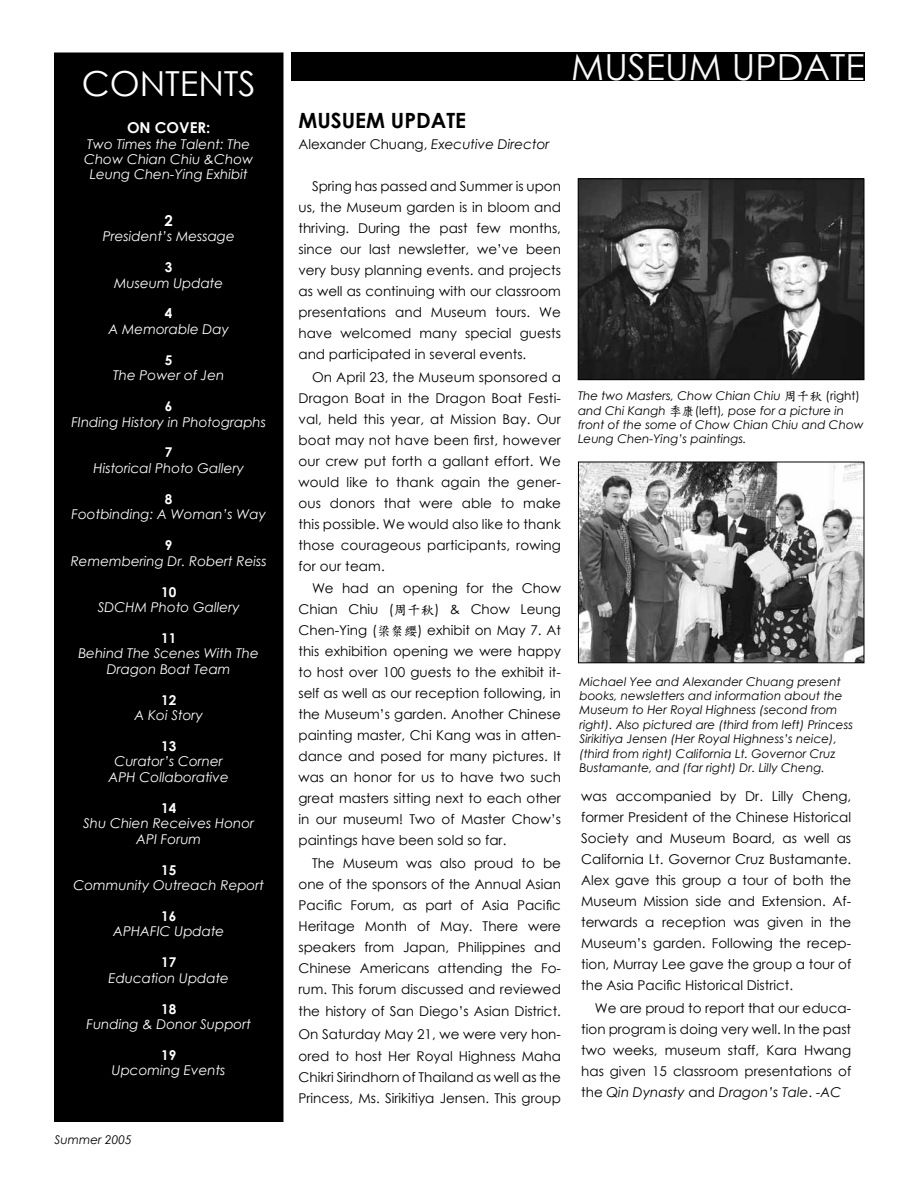
<style>
.page{position:relative;width:918px;height:1188px;background:#fff}
.page>*{position:absolute;margin:0;border:0;box-sizing:border-box;transform-origin:0 0}
.t1{font:36px "Century Gothic";color:#fafafa}
.t2{font:34.5px "Century Gothic";color:#fff}
.t3{font:700 21px "Century Gothic";color:#000}
.t4{font:700 15px "Century Gothic";color:#fff}
.t5{font:13.5px/21px "Century Gothic";color:#000;text-align:justify}
.t6{font:italic 13.5px/15.5px "Century Gothic";color:#fff;text-align:center}
.t7{font:italic 13.5px "Century Gothic";color:#000}
.t8{font:700 13.5px "Century Gothic";color:#fff}
.t9{font:italic 12px/14.4px "Century Gothic";color:#000}
.s1{font-style:normal}
.s2{font-family:"DF Kai Shu SB Estd BF"}
.s3{font-family:"DF Kai Shu SB Estd BF";font-style:normal;font-size:12.75px}
.s4{font-style:italic}
</style>
<div class="page">
<div style="left:291px;top:52px;width:574px;height:29px;background:#000"></div>
<div style="left:55px;top:53px;width:228px;height:1068px;background:#000"></div>
<div style="left:54px;top:52px;width:230px;height:1070px;border:2px solid #000"></div>
<img style="left:580px;top:181px;width:282px;height:197px">
<div style="left:578px;top:179px;width:286px;height:201px;border:1px solid #000"></div>
<img style="left:580px;top:464px;width:282px;height:197px">
<div style="left:578px;top:462px;width:286px;height:201px;border:1px solid #000"></div>
<h2 class="t2" style="left:82px;top:59px;width:176px">CONTENTS</h2>
<p class="t4" style="left:127px;top:116px;width:85px">ON COVER:</p>
<p class="t6" style="left:84px;top:136px;width:171px">Two Times the Talent: The<br>Chow Chian Chiu &amp;Chow<br>Leung Chen-Ying Exhibit</p>
<p class="t4" style="left:165px;top:209px;width:10px">2</p>
<p class="t6" style="left:103px;top:228px;width:134px">President’s Message</p>
<p class="t8" style="left:165px;top:257px;width:9px">3</p>
<p class="t6" style="left:114px;top:275px;width:111px">Museum Update</p>
<p class="t8" style="left:165px;top:303px;width:9px">4</p>
<p class="t6" style="left:108px;top:321px;width:122px">A Memorable Day</p>
<p class="t8" style="left:165px;top:350px;width:9px">5</p>
<p class="t6" style="left:113px;top:367px;width:113px">The Power of Jen</p>
<p class="t8" style="left:165px;top:396px;width:9px">6</p>
<p class="t6" style="left:71px;top:414px;width:196px">FInding History in Photographs</p>
<p class="t8" style="left:165px;top:442px;width:9px">7</p>
<p class="t6" style="left:94px;top:460px;width:152px">Historical Photo Gallery</p>
<p class="t8" style="left:165px;top:489px;width:9px">8</p>
<p class="t6" style="left:72px;top:506px;width:196px">Footbinding: A Woman’s Way</p>
<p class="t8" style="left:165px;top:535px;width:9px">9</p>
<p class="t6" style="left:71px;top:553px;width:198px">Remembering Dr. Robert Reiss</p>
<p class="t8" style="left:161px;top:581px;width:17px">10</p>
<p class="t6" style="left:98px;top:599px;width:143px">SDCHM Photo Gallery</p>
<p class="t8" style="left:161px;top:628px;width:17px">11</p>
<p class="t6" style="left:79px;top:646px;width:182px">Behind The Scenes With The<br>Dragon Boat Team</p>
<p class="t8" style="left:161px;top:690px;width:17px">12</p>
<p class="t6" style="left:135px;top:707px;width:70px">A Koi Story</p>
<p class="t8" style="left:161px;top:736px;width:17px">13</p>
<p class="t6" style="left:109px;top:754px;width:122px">Curator’s Corner<br>APH Collaborative</p>
<p class="t8" style="left:161px;top:798px;width:17px">14</p>
<p class="t6" style="left:83px;top:815px;width:173px">Shu Chien Receives Honor<br>API Forum</p>
<p class="t8" style="left:161px;top:859px;width:17px">15</p>
<p class="t6" style="left:73px;top:877px;width:192px">Community Outreach Report</p>
<p class="t8" style="left:161px;top:906px;width:17px">16</p>
<p class="t6" style="left:113px;top:924px;width:113px">APHAFIC Update</p>
<p class="t8" style="left:161px;top:952px;width:17px">17</p>
<p class="t6" style="left:108px;top:970px;width:122px">Education Update</p>
<p class="t8" style="left:161px;top:998px;width:17px">18</p>
<p class="t6" style="left:86px;top:1016px;width:166px">Funding &amp; Donor Support</p>
<p class="t8" style="left:161px;top:1045px;width:17px">19</p>
<p class="t6" style="left:112px;top:1063px;width:115px">Upcoming Events</p>
<p class="t9" style="left:55px;top:1132px;width:79px">Summer 2005</p>
<h1 class="t1" style="left:571px;top:41px;width:295px">MUSEUM UPDATE</h1>
<h3 class="t3" style="left:298px;top:105px;width:169px">MUSUEM UPDATE</h3>
<p class="t7" style="left:298px;top:135px;width:253px"><span class="s1">Alexander Chuang,</span> Executive Director</p>
<p class="t5" style="left:298px;top:176px;width:264px;text-indent:14px">Spring has passed and Summer is upon us, the Museum garden is in bloom and thriving. During the past few months, since our last newsletter, we’ve been very busy planning events. and projects as well as continuing with our classroom presentations and Museum tours. We have welcomed many special guests and participated in several events.</p>
<p class="t5" style="left:298px;top:366px;width:264px;text-indent:14px">On April 23, the Museum sponsored a Dragon Boat in the Dragon Boat Festi&shy;val, held this year, at Mission Bay. Our boat may not have been first, however our crew put forth a gallant effort. We would like to thank again the gener&shy;ous donors that were able to make this possible. We would also like to thank those courageous participants, rowing for our team.</p>
<p class="t5" style="left:298px;top:578px;width:264px;text-indent:14px">We had an opening for the Chow Chian Chiu (<span class="s2">周千秋</span>) &amp; Chow Leung Chen-Ying (<span class="s2">梁粲纓</span>) exhibit on May 7. At this exhibition opening we were happy to host over 100 guests to the exhibit it&shy;self as well as our reception following, in the Museum’s garden. Another Chinese painting master, Chi Kang was in atten&shy;dance and posed for many pictures. It was an honor for us to have two such great masters sitting next to each other in our museum! Two of Master Chow’s paintings have been sold so far.</p>
<p class="t5" style="left:298px;top:852px;width:264px;text-indent:14px">The Museum was also proud to be one of the sponsors of the Annual Asian Pacific Forum, as part of Asia Pacific Heritage Month of May. There were speakers from Japan, Philippines and Chinese Americans attending the Fo&shy;rum. This forum discussed and reviewed</p>
<p class="t5" style="left:298px;top:1000px;width:264px;line-height:22.5px">the history of San Diego’s Asian District.<br>On Saturday May 21, we were very hon&shy;ored to host Her Royal Highness Maha</p>
<p class="t5" style="left:298px;top:1067px;width:264px">Chikri Sirindhorn of Thailand as well as the<br>Princess, Ms. Sirikitiya Jensen. This group</p>
<p class="t9" style="left:578px;top:388px;width:287px">The two Masters, Chow Chian Chiu <span class="s3">周千秋</span> <span class="s1">(right) </span>and Chi Kangh <span class="s3">季康</span><span class="s1">(left)</span>, pose for a picture in front of the some of Chow Chian Chiu and Chow Leung Chen-Ying’s paintings.</p>
<p class="t9" style="left:579px;top:674px;width:275px">Michael Yee and Alexander Chuang present books, newsletters and information about the Museum to Her Royal Highness (second from right). Also pictured are (third from left) Princess Sirikitiya Jensen (Her Royal Highness’s neice), (third from right) California Lt. Governor Cruz Bustamante, and (far right) Dr. Lilly Cheng.</p>
<p class="t5" style="left:581px;top:786px;width:272px">was accompanied by Dr. Lilly Cheng, former President of the Chinese Historical Society and Museum Board, as well as California Lt. Governor Cruz Bustamante.<br>Alex gave this group a tour of both the Museum Mission side and Extension. Af&shy;terwards a reception was given in the Museum’s garden. Following the recep&shy;tion, Murray Lee gave the group a tour of the Asia Pacific Historical District.</p>
<p class="t5" style="left:581px;top:997px;width:272px;text-indent:14px">We are proud to report that our educa&shy;tion program is doing very well. In the past two weeks, museum staff, Kara Hwang has given 15 classroom presentations of the <span class="s4">Qin Dynasty</span> and <span class="s4">Dragon’s Tale</span>. <span class="s4">-AC</span></p>
</div>
